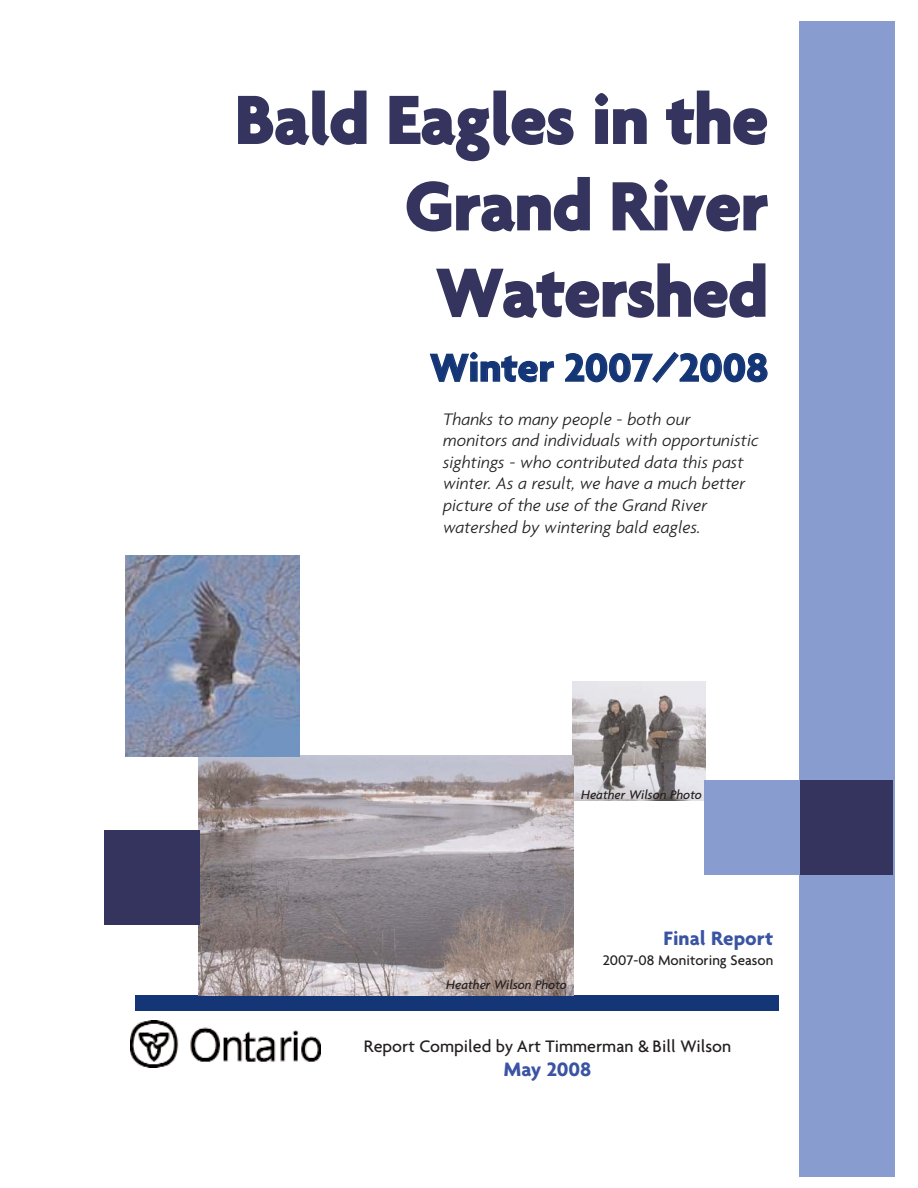
<style>
.page{position:relative;width:918px;height:1188px;background:#fff}
.page>*{position:absolute;margin:0;border:0;box-sizing:border-box;transform-origin:0 0}
.t1{font:700 72px/86.4px "Agenda";letter-spacing:-.005em;color:#34345f;text-align:right}
.t2{font:700 42px "Agenda";color:#153676}
.t3{font:700 21px "Agenda";color:#3a54a3}
.t4{font:italic 300 18px/21.6px "Agenda";color:#231f20}
.t5{font:500 18px "Agenda";color:#231f20}
.t6{font:500 15px "Agenda";color:#231f20}
.t7{font:italic 500 13.5px "Agenda";color:#231f20}
</style>
<div class="page">
<div style="left:800px;top:22px;width:95px;height:1155px;background:#889ccf"></div>
<div style="left:800px;top:780px;width:93px;height:94px;background:#34345f"></div>
<img style="left:573px;top:682px;width:133px;height:119px">
<div style="left:704px;top:780px;width:96px;height:94px;background:#889ccf"></div>
<div style="left:135px;top:996px;width:644px;height:15px;background:#153676"></div>
<img style="left:198px;top:755px;width:375px;height:241px">
<div style="left:104px;top:830px;width:96px;height:95px;background:#34345f"></div>
<img style="left:131px;top:1021px;width:190px;height:46px">
<img style="left:125px;top:555px;width:175px;height:202px">
<h1 class="t1" style="left:235px;top:83px;width:534px">Bald Eagles in the<br>Grand River<br>Watershed</h1>
<h2 class="t2" style="left:431px;top:351px;width:339px">Winter 2007/2008</h2>
<p class="t4" style="left:443px;top:409px;width:317px">Thanks to many people - both our monitors and individuals with opportunistic sightings - who contributed data this past winter. As a result, we have a much better picture of the use of the Grand River watershed by wintering bald eagles.</p>
<p class="t7" style="left:581px;top:789px;width:122px">Heather Wilson Photo</p>
<p class="t7" style="left:446px;top:980px;width:122px">Heather Wilson Photo</p>
<p class="t3" style="left:664px;top:930px;width:111px">Final Report</p>
<p class="t6" style="left:603px;top:955px;width:172px">2007-08 Monitoring Season</p>
<p class="t5" style="left:364px;top:1039px;width:369px">Report Compiled by Art Timmerman &amp; Bill Wilson</p>
<p class="t3" style="left:504px;top:1061px;width:89px">May 2008</p>
</div>
